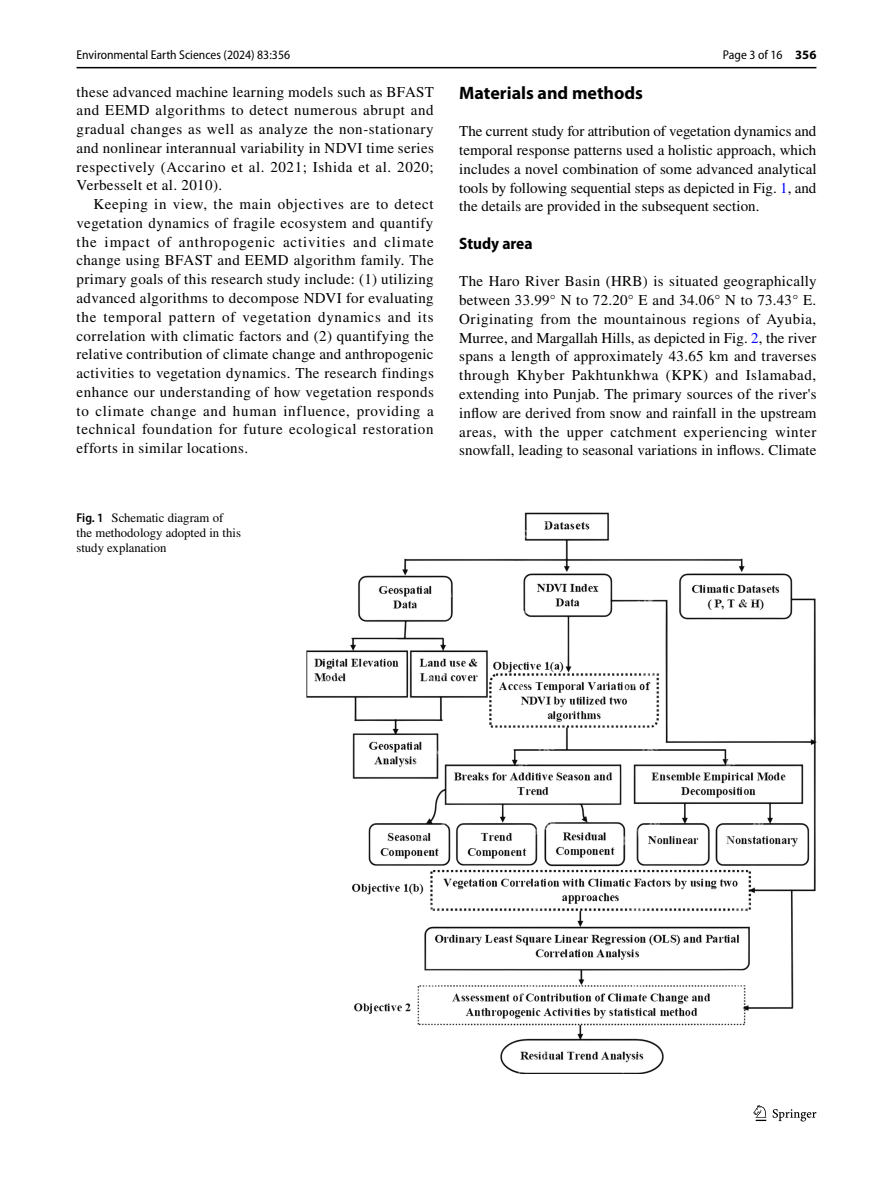
<style>
.page{position:relative;width:893px;height:1187px;background:#fff}
.page>*{position:absolute;margin:0;border:0;box-sizing:border-box;transform-origin:0 0}
.t1{font:700 18px "Myriad Pro";color:#000}
.t2{font:700 semi-condensed 16.5px "Myriad Pro";color:#000}
.t3{font:15px/18.8px "STIX";letter-spacing:.015em;color:#000;text-align:justify}
.t4{font:12.75px/15px "STIX";color:#000}
.t5{font:semi-condensed 12.75px "Myriad Pro";color:#000}
.s1{font-weight:700;font-stretch:normal}
.s2{color:#00f}
.s3{font-family:"Myriad Pro";font-weight:600;font-stretch:semi-condensed}
</style>
<div class="page">
<hr style="left:77px;top:67px;width:739px;height:1px;background:#000">
<svg style="left:753px;top:1105px;width:13px;height:15px"></svg>
<svg style="left:773px;top:1109px;width:43px;height:12px"></svg>
<img style="left:306px;top:512px;width:510px;height:561px">
<p class="t5" style="left:77px;top:48px;width:215px">Environmental Earth Sciences (2024) 83:356</p>
<p class="t5" style="left:723px;top:48px;width:95px">Page 3 of 16 <span class="s1">356</span></p>
<p class="t3" style="left:77px;top:83px;width:359px">these advanced machine learning models such as BFAST and EEMD algorithms to detect numerous abrupt and gradual changes as well as analyze the non-stationary and nonlinear interannual variability in NDVI time series respectively (Accarino et al. 2021; Ishida et al. 2020; Verbesselt et al. 2010).</p>
<p class="t3" style="left:77px;top:196px;width:359px;text-indent:17px">Keeping in view, the main objectives are to detect vegetation dynamics of fragile ecosystem and quantify the impact of anthropogenic activities and climate change using BFAST and EEMD algorithm family. The primary goals of this research study include: (1) utilizing advanced algorithms to decompose NDVI for evaluating the temporal pattern of vegetation dynamics and its correlation with climatic factors and (2) quantifying the relative contribution of climate change and anthropogenic activities to vegetation dynamics. The research findings enhance our understanding of how vegetation responds to climate change and human influence, providing a technical foundation for future ecological restoration efforts in similar locations.</p>
<p class="t1" style="left:459px;top:81px;width:185px">Materials and methods</p>
<p class="t3" style="left:459px;top:123px;width:359px">The current study for attribution of vegetation dynamics and temporal response patterns used a holistic approach, which includes a novel combination of some advanced analytical tools by following sequential steps as depicted in Fig. <span class="s2">1</span>, and the details are provided in the subsequent section.</p>
<p class="t2" style="left:459px;top:234px;width:75px">Study area</p>
<p class="t3" style="left:459px;top:273px;width:359px">The Haro River Basin (HRB) is situated geographically between 33.99° N to 72.20° E and 34.06° N to 73.43° E.<br>Originating from the mountainous regions of Ayubia, Murree, and Margallah Hills, as depicted in Fig. <span class="s2">2</span>, the river spans a length of approximately 43.65 km and traverses through Khyber Pakhtunkhwa (KPK) and Islamabad, extending into Punjab. The primary sources of the river's inflow are derived from snow and rainfall in the upstream areas, with the upper catchment experiencing winter snowfall, leading to seasonal variations in inflows. Climate</p>
<p class="t4" style="left:77px;top:511px;width:166px"><span class="s3">Fig. 1</span> Schematic diagram of the methodology adopted in this study explanation</p>
</div>
